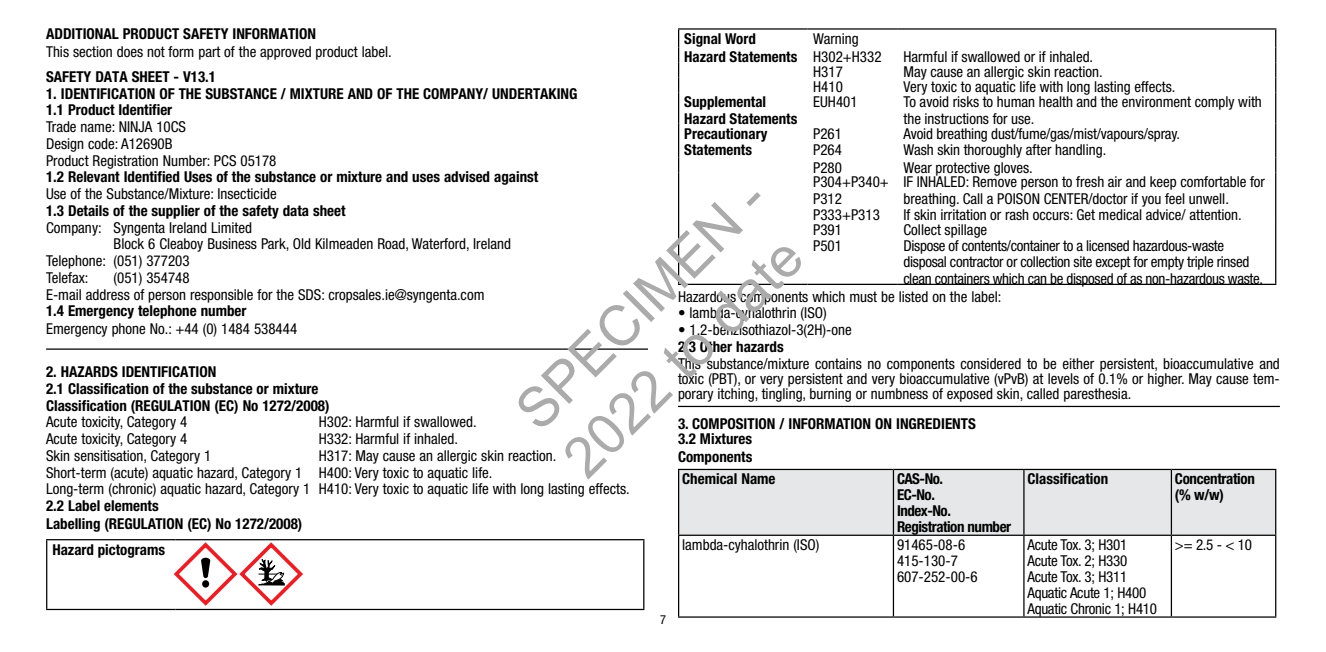
<style>
.page{position:relative;width:1326px;height:652px;background:#fff}
.page>*{position:absolute;margin:0;border:0;box-sizing:border-box;transform-origin:0 0}
.t1{font:55.75px/67px "Arial";color:#ababab}
.t2{font:condensed 15px/16.2px "Helvetica Neue LT Std";color:#000}
.t3{font:700 condensed 15px/16.8px "Helvetica Neue LT Std";color:#000}
.t4{font:condensed 15px/16px "Helvetica Neue LT Std";letter-spacing:-.02em;color:#000}
.t5{font:700 condensed 15px/16px "Helvetica Neue LT Std";letter-spacing:-.03em;color:#000}
.t6{font:700 condensed 15px/16px "Helvetica Neue LT Std";letter-spacing:-.02em;color:#000}
.t7{font:condensed 12.5px "Helvetica Neue LT Std";color:#000}
.s1{font-weight:700}
</style>
<div class="page">
<hr style="left:46px;top:348px;width:602px;height:2px;background:#000">
<hr style="left:46px;top:539px;width:130px;height:1px;background:#000">
<hr style="left:46px;top:540px;width:1px;height:69px;background:#000">
<hr style="left:176px;top:539px;width:90px;height:1px;background:#000">
<hr style="left:266px;top:539px;width:378px;height:1px;background:#000">
<hr style="left:643px;top:540px;width:1px;height:69px;background:#000">
<hr style="left:46px;top:609px;width:130px;height:1px;background:#000">
<hr style="left:176px;top:609px;width:90px;height:1px;background:#000">
<hr style="left:266px;top:609px;width:378px;height:1px;background:#000">
<hr style="left:678px;top:406px;width:601px;height:1px;background:#000">
<svg style="left:678px;top:30px;width:1px;height:62px"></svg>
<svg style="left:1275px;top:30px;width:1px;height:62px"></svg>
<hr style="left:678px;top:92px;width:1px;height:32px;background:#000">
<hr style="left:1274px;top:92px;width:2px;height:32px;background:#000">
<hr style="left:678px;top:124px;width:1px;height:34px;background:#000">
<hr style="left:1274px;top:124px;width:2px;height:34px;background:#000">
<svg style="left:678px;top:158px;width:1px;height:15px"></svg>
<svg style="left:1275px;top:158px;width:1px;height:15px"></svg>
<hr style="left:678px;top:173px;width:1px;height:47px;background:#000">
<hr style="left:1274px;top:173px;width:2px;height:47px;background:#000">
<hr style="left:678px;top:220px;width:1px;height:64px;background:#000">
<hr style="left:1274px;top:220px;width:2px;height:64px;background:#000">
<hr style="left:678px;top:284px;width:129px;height:1px;background:#000">
<hr style="left:807px;top:284px;width:90px;height:1px;background:#000">
<hr style="left:897px;top:284px;width:379px;height:1px;background:#000">
<hr style="left:678px;top:28px;width:129px;height:2px;background:#000">
<hr style="left:807px;top:28px;width:90px;height:2px;background:#000">
<hr style="left:897px;top:28px;width:379px;height:2px;background:#000">
<div style="left:679px;top:470px;width:595px;height:65px;background:#e6e7e8"></div>
<hr style="left:678px;top:469px;width:215px;height:1px;background:#000">
<hr style="left:678px;top:470px;width:1px;height:65px;background:#000">
<hr style="left:893px;top:469px;width:130px;height:1px;background:#000">
<hr style="left:892px;top:470px;width:2px;height:65px;background:#000">
<hr style="left:1023px;top:469px;width:148px;height:1px;background:#000">
<hr style="left:1023px;top:470px;width:1px;height:65px;background:#000">
<hr style="left:1171px;top:469px;width:105px;height:1px;background:#000">
<hr style="left:1170px;top:470px;width:1px;height:65px;background:#000">
<hr style="left:1274px;top:470px;width:2px;height:65px;background:#000">
<hr style="left:678px;top:535px;width:215px;height:1px;background:#000">
<hr style="left:678px;top:536px;width:1px;height:80px;background:#000">
<hr style="left:893px;top:535px;width:130px;height:1px;background:#000">
<hr style="left:892px;top:536px;width:2px;height:80px;background:#000">
<hr style="left:1023px;top:535px;width:148px;height:1px;background:#000">
<hr style="left:1023px;top:536px;width:1px;height:80px;background:#000">
<hr style="left:1171px;top:535px;width:105px;height:1px;background:#000">
<hr style="left:1170px;top:536px;width:1px;height:80px;background:#000">
<hr style="left:1274px;top:536px;width:2px;height:80px;background:#000">
<hr style="left:678px;top:616px;width:215px;height:2px;background:#000">
<hr style="left:893px;top:616px;width:130px;height:2px;background:#000">
<hr style="left:1023px;top:616px;width:148px;height:2px;background:#000">
<hr style="left:1171px;top:616px;width:105px;height:2px;background:#000">
<svg style="left:174px;top:542px;width:129px;height:64px"></svg>
<p class="t3" style="left:46px;top:25px;width:271px">ADDITIONAL PRODUCT SAFETY INFORMATION</p>
<p class="t2" style="left:46px;top:44px;width:347px">This section does not form part of the approved product label.</p>
<p class="t3" style="left:46px;top:68px;width:171px">SAFETY DATA SHEET - V13.1</p>
<p class="t3" style="left:46px;top:85px;width:533px">1. IDENTIFICATION OF THE SUBSTANCE / MIXTURE AND OF THE COMPANY/ UNDERTAKING<br>1.1 Product Identifier</p>
<p class="t2" style="left:46px;top:118px;width:232px">Trade name: NINJA 10CS<br>Design code: A12690B<br>Product Registration Number: PCS 05178</p>
<p class="t3" style="left:46px;top:168px;width:493px">1.2 Relevant Identified Uses of the substance or mixture and uses advised against</p>
<p class="t2" style="left:46px;top:186px;width:232px">Use of the Substance/Mixture: Insecticide</p>
<p class="t3" style="left:46px;top:202px;width:301px">1.3 Details of the supplier of the safety data sheet</p>
<p class="t2" style="left:46px;top:219px;width:207px">Company: Syngenta Ireland Limited</p>
<p class="t2" style="left:114px;top:236px;width:399px">Block 6 Cleaboy Business Park, Old Kilmeaden Road, Waterford, Ireland</p>
<p class="t2" style="left:46px;top:253px;width:145px">Telephone: (051) 377203</p>
<p class="t2" style="left:46px;top:269px;width:44px">Telefax:</p>
<p class="t3" style="left:684px;top:30px;width:73px">Signal Word</p>
<p class="t2" style="left:684px;top:29px;width:199px;line-height:18.5px;text-indent:129px">Warning<br><span class="s1">Hazard Statements</span> H302+H332</p>
<p class="t2" style="left:903px;top:49px;width:191px">Harmful if swallowed or if inhaled.</p>
<p class="t2" style="left:813px;top:64px;width:31px">H317</p>
<p class="t2" style="left:903px;top:64px;width:201px">May cause an allergic skin reaction.</p>
<p class="t2" style="left:813px;top:79px;width:31px">H410</p>
<p class="t2" style="left:903px;top:79px;width:273px">Very toxic to aquatic life with long lasting effects.</p>
<p class="t3" style="left:684px;top:94px;width:114px">Supplemental<br>Hazard Statements</p>
<p class="t2" style="left:813px;top:94px;width:46px">EUH401</p>
<p class="t2" style="left:903px;top:94px;width:360px">To avoid risks to human health and the environment comply with the instructions for use.</p>
<p class="t3" style="left:684px;top:125px;width:85px">Precautionary<br>Statements</p>
<p class="t2" style="left:813px;top:125px;width:30px">P261<br>P264</p>
<p class="t2" style="left:903px;top:125px;width:278px">Avoid breathing dust/fume/gas/mist/vapours/spray.<br>Wash skin thoroughly after handling.</p>
<p class="t2" style="left:813px;top:159px;width:30px">P280</p>
<p class="t2" style="left:903px;top:159px;width:131px">Wear protective gloves.</p>
<p class="t2" style="left:813px;top:174px;width:77px">P304+P340+<br>P312<br>P333+P313</p>
<p class="t2" style="left:903px;top:174px;width:363px">IF INHALED: Remove person to fresh air and keep comfortable for breathing. Call a POISON CENTER/doctor if you feel unwell.<br>If skin irritation or rash occurs: Get medical advice/ attention.</p>
<p class="t2" style="left:813px;top:221px;width:30px">P391<br>P501</p>
<p class="t4" style="left:903px;top:221px;width:361px">Collect spillage<br>Dispose of contents/container to a licensed hazardous-waste disposal contractor or collection site except for empty triple rinsed clean containers which can be disposed of as non-hazardous waste.</p>
<p class="t2" style="left:678px;top:288px;width:325px">Hazardous components which must be listed on the label:</p>
<p class="t2" style="left:678px;top:305px;width:150px">• lambda-cyhalothrin (ISO)</p>
<p class="t2" style="left:678px;top:322px;width:175px">• 1,2-benzisothiazol-3(2H)-one</p>
<p class="t3" style="left:678px;top:338px;width:107px">2.3 Other hazards</p>
<p class="t2" style="left:678px;top:356px;width:603px;line-height:15px;text-align:justify">This substance/mixture contains no components considered to be either persistent, bioaccumulative and toxic (PBT), or very persistent and very bioaccumulative (vPvB) at levels of 0.1% or higher. May cause tem&shy;porary itching, tingling, burning or numbness of exposed skin, called paresthesia.</p>
<p class="t3" style="left:678px;top:416px;width:299px;line-height:15px">3. COMPOSITION / INFORMATION ON INGREDIENTS<br>3.2 Mixtures</p>
<p class="t3" style="left:678px;top:445px;width:99px;line-height:22px">Components<br>Chemical Name</p>
<h1 class="t1" style="left:502px;top:396px;width:327px;rotate:-45deg">SPECIMEN -<br>2022 to date</h1>
<p class="t2" style="left:46px;top:269px;width:440px;text-indent:68px">(051) 354748<br>E-mail address of person responsible for the SDS: cropsales.ie@syngenta.com</p>
<p class="t3" style="left:46px;top:302px;width:202px">1.4 Emergency telephone number</p>
<p class="t2" style="left:46px;top:321px;width:252px">Emergency phone No.: +44 (0) 1484 538444</p>
<p class="t3" style="left:46px;top:363px;width:285px">2. HAZARDS IDENTIFICATION<br>2.1 Classification of the substance or mixture<br>Classification (REGULATION (EC) No 1272/2008)</p>
<p class="t2" style="left:46px;top:414px;width:143px">Acute toxicity, Category 4</p>
<p class="t2" style="left:319px;top:414px;width:159px">H302: Harmful if swallowed.</p>
<p class="t2" style="left:46px;top:431px;width:143px">Acute toxicity, Category 4</p>
<p class="t2" style="left:319px;top:431px;width:141px">H332: Harmful if inhaled.</p>
<p class="t2" style="left:46px;top:447px;width:167px">Skin sensitisation, Category 1</p>
<p class="t2" style="left:46px;top:447px;width:585px;text-indent:273px">H317: May cause an allergic skin reaction.<br>Short-term (acute) aquatic hazard, Category 1 H400: Very toxic to aquatic life.<br>Long-term (chronic) aquatic hazard, Category 1 H410: Very toxic to aquatic life with long lasting effects.</p>
<p class="t3" style="left:46px;top:497px;width:258px;line-height:18px">2.2 Label elements<br>Labelling (REGULATION (EC) No 1272/2008)</p>
<p class="t3" style="left:52px;top:541px;width:114px">Hazard pictograms</p>
<p class="t5" style="left:896px;top:470px;width:116px">CAS-No.<br>EC-No.<br>Index-No.<br>Registration number</p>
<p class="t3" style="left:1027px;top:470px;width:82px">Classification</p>
<p class="t6" style="left:1174px;top:470px;width:81px">Concentration (% w/w)</p>
<p class="t2" style="left:682px;top:536px;width:139px">lambda-cyhalothrin (ISO)</p>
<p class="t2" style="left:896px;top:536px;width:82px">91465-08-6<br>415-130-7<br>607-252-00-6</p>
<p class="t4" style="left:1027px;top:536px;width:131px">Acute Tox. 3; H301<br>Acute Tox. 2; H330<br>Acute Tox. 3; H311<br>Aquatic Acute 1; H400<br>Aquatic Chronic 1; H410</p>
<p class="t2" style="left:1174px;top:536px;width:78px">&gt;= 2.5 - &lt; 10</p>
<p class="t7" style="left:660px;top:613px;width:7px">7</p>
</div>
